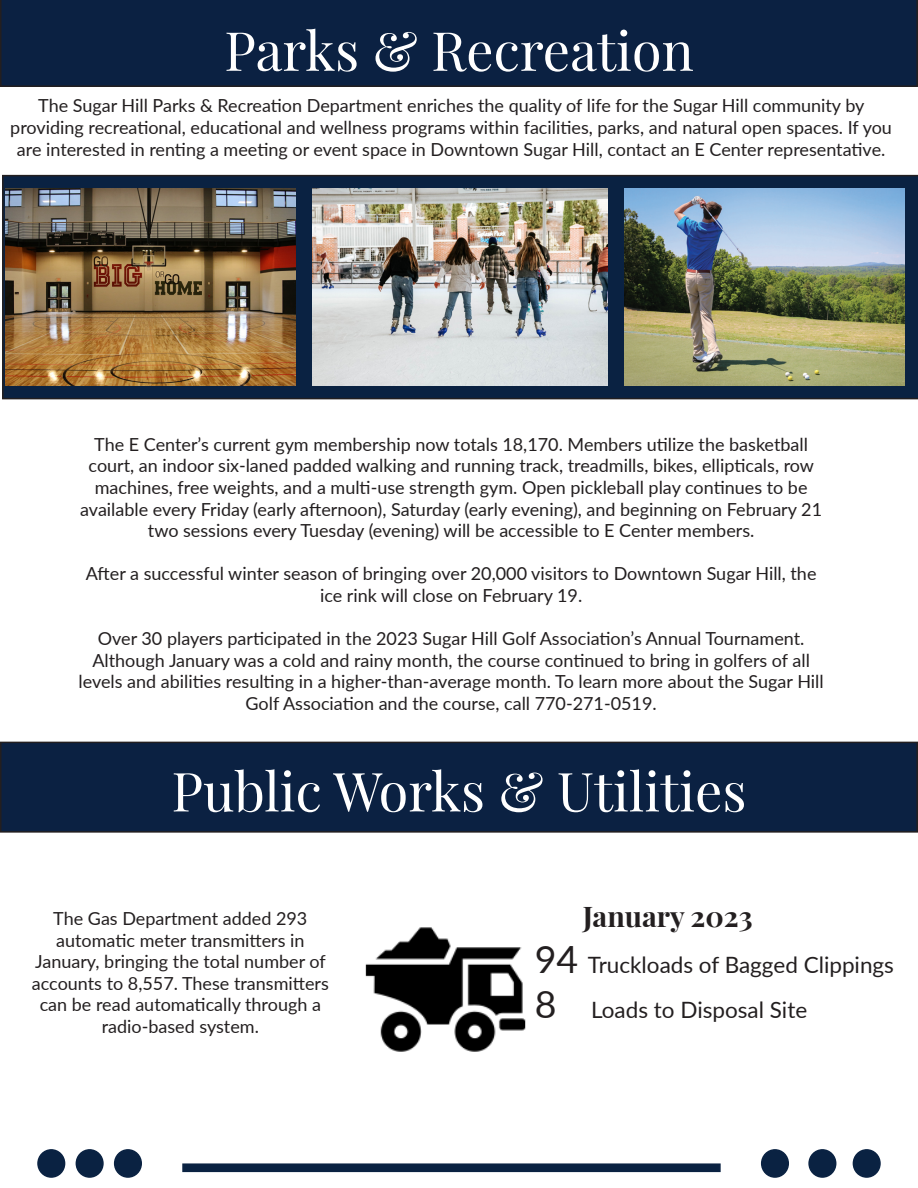
<style>
.page{position:relative;width:918px;height:1188px;background:#fff}
.page>*{position:absolute;margin:0;border:0;box-sizing:border-box;transform-origin:0 0}
.t1{font:54px "Playfair Display";color:#fff}
.t2{font:37.5px "Lato";color:#231f20}
.t3{font:700 28.5px "Playfair Display";color:#231f20}
.t4{font:22.5px "Lato";color:#231f20}
.t5{font:18px/21.6px "Lato";color:#231f20;text-align:center}
.s1{font-size:37.5px}
</style>
<div class="page">
<div style="left:1px;top:742px;width:916px;height:90px;background:#0b2142"></div>
<div style="left:0;top:742px;width:918px;height:91px;border:2px solid #231f20"></div>
<img style="left:365px;top:927px;width:161px;height:125px">
<svg style="left:2px;top:175px;width:916px;height:224px;background:#152944"></svg>
<img style="left:624px;top:189px;width:281px;height:196px">
<img style="left:313px;top:189px;width:294px;height:196px">
<img style="left:5px;top:189px;width:291px;height:196px">
<div style="left:0;top:0;width:918px;height:87px;background:#0b2142"></div>
<div style="left:182px;top:1163px;width:539px;height:9px;background:#0a2242;border:2px solid #0a2242"></div>
<div style="left:38px;top:1150px;width:27px;height:27px;background:#0a2242;border-radius:50%"></div>
<div style="left:37px;top:1149px;width:28px;height:29px;border:2px solid #0a2242;border-radius:50%"></div>
<div style="left:76px;top:1150px;width:27px;height:27px;background:#0a2242;border-radius:50%"></div>
<div style="left:76px;top:1149px;width:28px;height:29px;border:2px solid #0a2242;border-radius:50%"></div>
<div style="left:115px;top:1150px;width:26px;height:27px;background:#0a2242;border-radius:50%"></div>
<div style="left:114px;top:1149px;width:28px;height:29px;border:2px solid #0a2242;border-radius:50%"></div>
<div style="left:762px;top:1150px;width:26px;height:27px;background:#0a2242;border-radius:50%"></div>
<div style="left:761px;top:1149px;width:28px;height:29px;border:2px solid #0a2242;border-radius:50%"></div>
<div style="left:809px;top:1150px;width:27px;height:27px;background:#0a2242;border-radius:50%"></div>
<div style="left:808px;top:1149px;width:28px;height:29px;border:2px solid #0a2242;border-radius:50%"></div>
<div style="left:853px;top:1150px;width:27px;height:27px;background:#0a2242;border-radius:50%"></div>
<div style="left:853px;top:1149px;width:28px;height:29px;border:2px solid #0a2242;border-radius:50%"></div>
<p class="t1" style="left:224px;top:8px;width:471px">Parks &amp; Recreation</p>
<p class="t5" style="left:10px;top:94px;width:883px">The Sugar Hill Parks &amp; Recreation Department enriches the quality of life for the Sugar Hill community by providing recreational, educational and wellness programs within facilities, parks, and natural open spaces. If you are interested in renting a meeting or event space in Downtown Sugar Hill, contact an E Center representative.</p>
<p class="t5" style="left:80px;top:433px;width:744px">The E Center’s current gym membership now totals 18,170. Members utilize the basketball court, an indoor six-laned padded walking and running track, treadmills, bikes, ellipticals, row machines, free weights, and a multi-use strength gym. Open pickleball play continues to be available every Friday (early afternoon), Saturday (early evening), and beginning on February 21 two sessions every Tuesday (evening) will be accessible to E Center members.</p>
<p class="t5" style="left:86px;top:562px;width:732px">After a successful winter season of bringing over 20,000 visitors to Downtown Sugar Hill, the ice rink will close on February 19.</p>
<p class="t5" style="left:79px;top:627px;width:747px">Over 30 players participated in the 2023 Sugar Hill Golf Association’s Annual Tournament.<br>Although January was a cold and rainy month, the course continued to bring in golfers of all levels and abilities resulting in a higher-than-average month. To learn more about the Sugar Hill Golf Association and the course, call 770-271-0519.</p>
<p class="t1" style="left:171px;top:749px;width:577px">Public Works &amp; Utilities</p>
<p class="t5" style="left:32px;top:907px;width:298px">The Gas Department added 293 automatic meter transmitters in<br>January, bringing the total number of accounts to 8,557. These transmitters can be read automatically through a radio-based system.</p>
<p class="t3" style="left:583px;top:894px;width:171px">January 2023</p>
<p class="t4" style="left:535px;top:949px;width:361px"><span class="s1">94</span> Truckloads of Bagged Clippings</p>
<p class="t2" style="left:535px;top:977px;width:23px">8</p>
<p class="t4" style="left:591px;top:994px;width:218px">Loads to Disposal Site</p>
</div>
